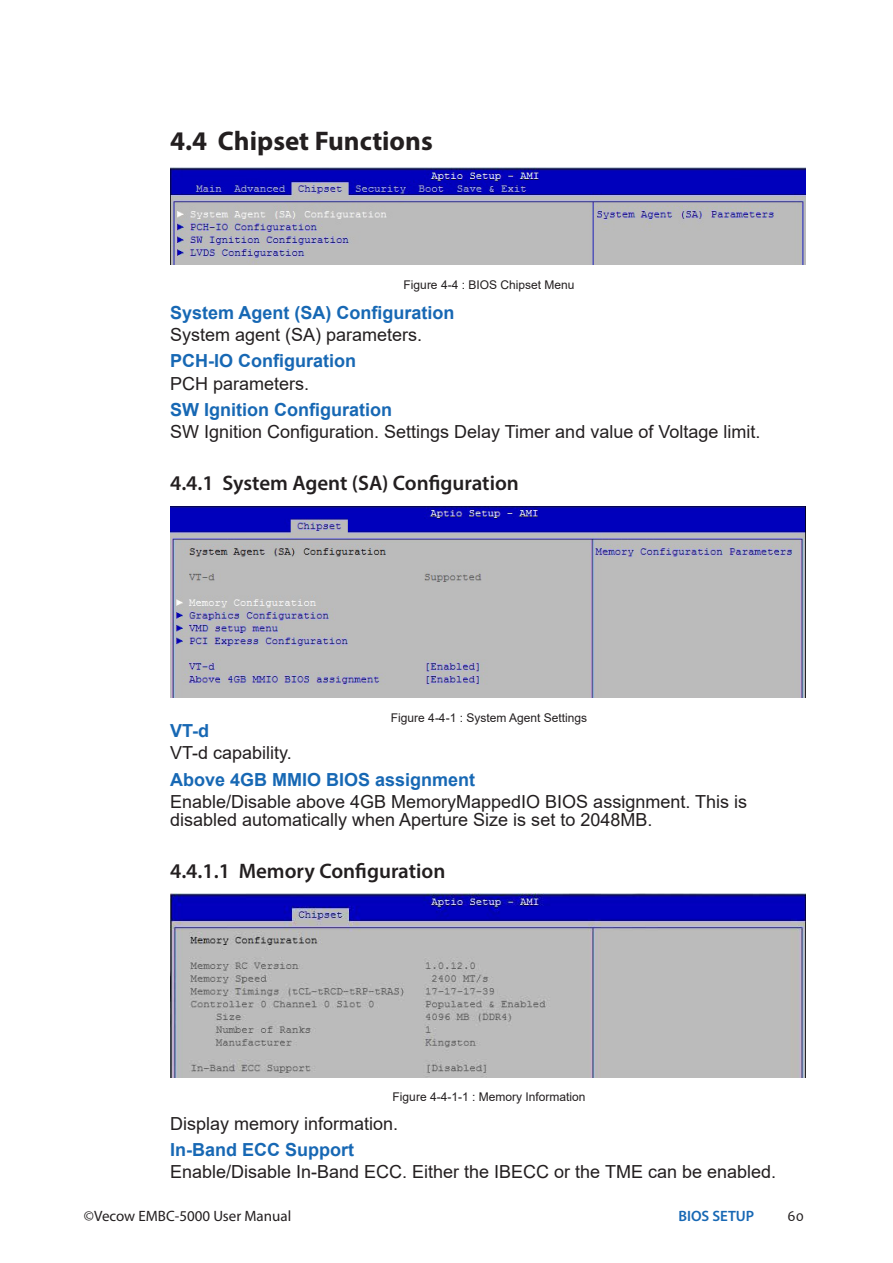
<style>
.page{position:relative;width:893px;height:1263px;background:#fff}
.page>*{position:absolute;margin:0;border:0;box-sizing:border-box;transform-origin:0 0}
.t1{font:700 27px "Myriad Pro";color:#231f20}
.t2{font:600 21px "Myriad Pro";color:#231f20}
.t3{font:18px/18px "Arial";color:#231f20}
.t4{font:700 18px "Arial";color:#1768b4}
.t5{font:15px "Myriad Pro";color:#231f20}
.t6{font:600 15px "Myriad Pro";color:#1768b4}
.t7{font:15px "Candara";color:#231f20}
.t8{font:12px "Arial";color:#231f20}
</style>
<div class="page">
<img style="left:170px;top:167px;width:636px;height:98px">
<img style="left:170px;top:506px;width:636px;height:192px">
<img style="left:170px;top:894px;width:636px;height:183px">
<h1 class="t1" style="left:170px;top:123px;width:264px">4.4 Chipset Functions</h1>
<p class="t8" style="left:404px;top:276px;width:172px">Figure 4-4 : BIOS Chipset Menu</p>
<p class="t4" style="left:170px;top:300px;width:286px">System Agent (SA) Configuration</p>
<p class="t3" style="left:170px;top:325px;width:254px">System agent (SA) parameters.</p>
<p class="t4" style="left:170px;top:348px;width:187px">PCH-IO Configuration</p>
<p class="t3" style="left:170px;top:374px;width:141px">PCH parameters.</p>
<p class="t4" style="left:170px;top:397px;width:223px">SW Ignition Configuration</p>
<p class="t3" style="left:170px;top:423px;width:592px">SW Ignition Configuration. Settings Delay Timer and value of Voltage limit.</p>
<p class="t2" style="left:170px;top:470px;width:350px">4.4.1 System Agent (SA) Configuration</p>
<p class="t8" style="left:391px;top:710px;width:198px">Figure 4-4-1 : System Agent Settings</p>
<p class="t4" style="left:170px;top:718px;width:41px">VT-d</p>
<p class="t3" style="left:170px;top:743px;width:123px">VT-d capability.</p>
<p class="t4" style="left:170px;top:766px;width:307px">Above 4GB MMIO BIOS assignment</p>
<p class="t3" style="left:170px;top:792px;width:578px">Enable/Disable above 4GB MemoryMappedIO BIOS assignment. This is disabled automatically when Aperture Size is set to 2048MB.</p>
<p class="t2" style="left:170px;top:857px;width:277px">4.4.1.1 Memory Configuration</p>
<p class="t8" style="left:393px;top:1088px;width:194px">Figure 4-4-1-1 : Memory Information</p>
<p class="t3" style="left:170px;top:1114px;width:230px">Display memory information.</p>
<p class="t4" style="left:170px;top:1137px;width:185px">In-Band ECC Support</p>
<p class="t3" style="left:170px;top:1163px;width:607px">Enable/Disable In-Band ECC. Either the IBECC or the TME can be enabled.</p>
<p class="t5" style="left:84px;top:1207px;width:209px">©Vecow EMBC-5000 User Manual</p>
<p class="t6" style="left:678px;top:1207px;width:77px">BIOS SETUP</p>
<p class="t7" style="left:787px;top:1207px;width:18px">60</p>
</div>
